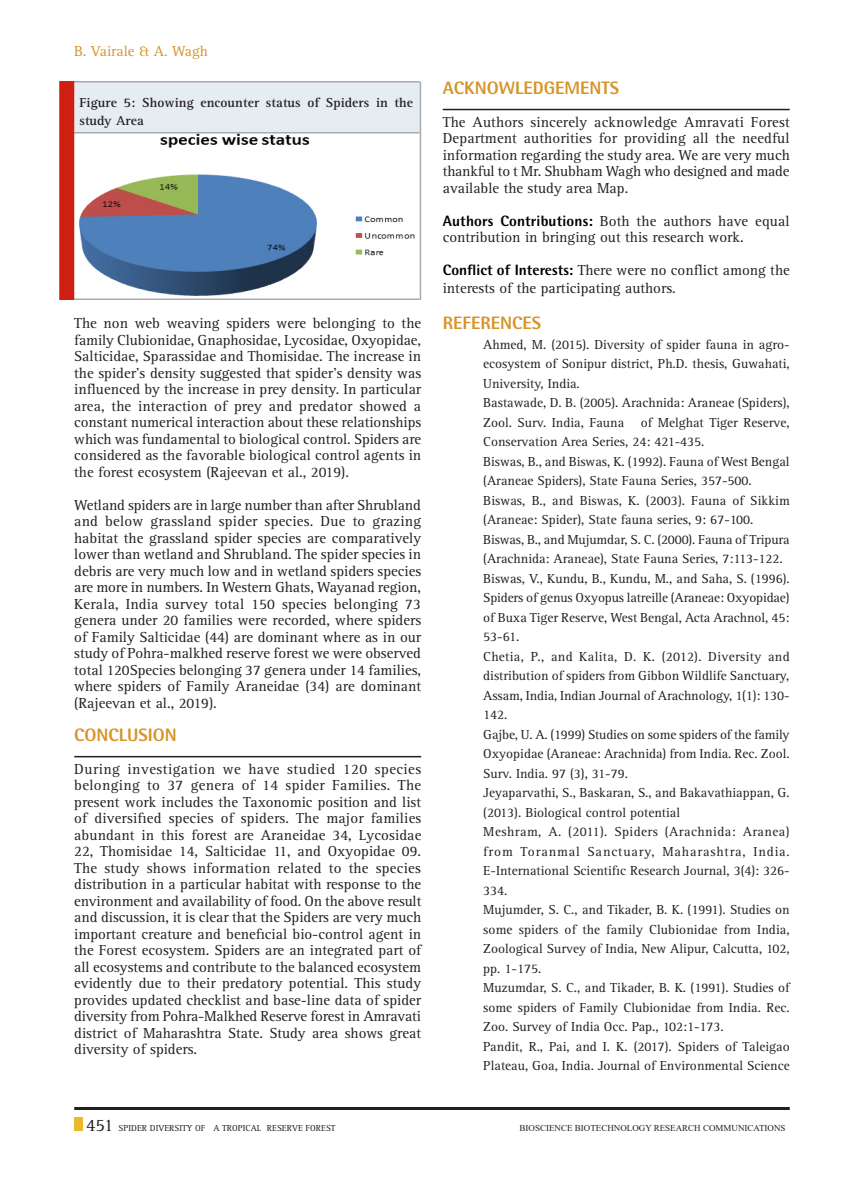
<style>
.page{position:relative;width:864px;height:1188px;background:#fff}
.page>*{position:absolute;margin:0;border:0;box-sizing:border-box;transform-origin:0 0}
.Body_text{font:800 18px "Rotis Semi Sans Std";color:#d69429}
.References{font:800 18px "Rotis Semi Sans Std";color:#d69429}
.Body_text-2{font:15px/16.5px "Rotis Serif Std";color:#231f20;text-align:justify}
.Body_text-3{font:15px "Rotis Serif Std";color:#d69429}
.References-2{font:13.5px/19.5px "Rotis Serif Std";color:#231f20;text-align:justify}
.Body_text-4{font:700 13.5px/18px "Rotis Serif Std";letter-spacing:.01em;color:#231f20}
.t1{font:9px "Times New Roman";color:#231f20}
.t2{font:9px "Rotis Serif Std";color:#231f20}
.s1{font-family:"Rotis Semi Sans Std";font-weight:800;color:#000}
.s2{font-size:18px}
</style>
<div class="page">
<div style="left:74px;top:1118px;width:9px;height:13px;background:#eaba2e"></div>
<hr style="left:74px;top:1107px;width:716px;height:3px;background:#231f20">
<img style="left:74px;top:134px;width:346px;height:164px">
<div style="left:73px;top:82px;width:347px;height:50px;background:#e5ecf2"></div>
<hr style="left:73px;top:81px;width:347px;height:1px;background:#a8aaad">
<hr style="left:73px;top:132px;width:347px;height:2px;background:#a8aaad">
<hr style="left:73px;top:298px;width:347px;height:2px;background:#a8aaad">
<hr style="left:420px;top:82px;width:1px;height:218px;background:#a8aaad">
<div style="left:59px;top:81px;width:15px;height:219px;background:#ce1f10"></div>
<hr style="left:74px;top:756px;width:347px;height:1px;background:#231f20">
<hr style="left:443px;top:109px;width:347px;height:1px;background:#231f20">
<p class="Body_text-3" style="left:74px;top:43px;width:135px">B. Vairale &amp; A. Wagh</p>
<p class="Body_text-4" style="left:80px;top:94px;width:335px">Figure 5: Showing encounter status of Spiders in the study Area</p>
<p class="Body_text-2" style="left:74px;top:316px;width:349px">The non web weaving spiders were belonging to the family Clubionidae, Gnaphosidae, Lycosidae, Oxyopidae, Salticidae, Sparassidae and Thomisidae. The increase in the spider’s density suggested that spider’s density was influenced by the increase in prey density. In particular area, the interaction of prey and predator showed a constant numerical interaction about these relationships which was fundamental to biological control. Spiders are considered as the favorable biological control agents in the forest ecosystem (Rajeevan et al., 2019).</p>
<p class="Body_text-2" style="left:74px;top:497px;width:349px">Wetland spiders are in large number than after Shrubland and below grassland spider species. Due to grazing habitat the grassland spider species are comparatively lower than wetland and Shrubland. The spider species in debris are very much low and in wetland spiders species are more in numbers. In Western Ghats, Wayanad region, Kerala, India survey total 150 species belonging 73 genera under 20 families were recorded, where spiders of Family Salticidae (44) are dominant where as in our study of Pohra-malkhed reserve forest we were observed total 120Species belonging 37 genera under 14 families, where spiders of Family Araneidae (34) are dominant (Rajeevan et al., 2019).</p>
<p class="Body_text" style="left:74px;top:723px;width:23px">CONC</p>
<p class="Body_text" style="left:119px;top:723px;width:19px">LUSION</p>
<p class="Body_text-2" style="left:74px;top:761px;width:349px">During investigation we have studied 120 species belonging to 37 genera of 14 spider Families. The present work includes the Taxonomic position and list of diversified species of spiders. The major families abundant in this forest are Araneidae 34, Lycosidae 22, Thomisidae 14, Salticidae 11, and Oxyopidae 09.<br>The study shows information related to the species distribution in a particular habitat with response to the environment and availability of food. On the above result and discussion, it is clear that the Spiders are very much important creature and beneficial bio-control agent in the Forest ecosystem. Spiders are an integrated part of all ecosystems and contribute to the balanced ecosystem evidently due to their predatory potential. This study provides updated checklist and base-line data of spider diversity from Pohra-Malkhed Reserve forest in Amravati district of Maharashtra State. Study area shows great diversity of spiders.</p>
<p class="Body_text" style="left:443px;top:76px;width:25px">ACKNOW</p>
<p class="Body_text" style="left:515px;top:76px;width:52px">LEDGEMENTS</p>
<p class="Body_text-2" style="left:443px;top:114px;width:348px">The Authors sincerely acknowledge Amravati Forest Department authorities for providing all the needful information regarding the study area. We are very much thankful to t Mr. Shubham Wagh who designed and made available the study area Map.</p>
<p class="Body_text-2" style="left:443px;top:213px;width:348px"><span class="s1">AUTHORS CONTRIBUTIONS:</span> Both the authors have equal contribution in bringing out this research work.</p>
<p class="Body_text-2" style="left:443px;top:262px;width:348px;line-height:18px"><span class="s1">CONFLICT OF INTERESTS:</span> There were no conflict among the interests of the participating authors.</p>
<p class="References" style="left:443px;top:312px;width:21px">REFERENCES</p>
<p class="References-2" style="left:483px;top:335px;width:308px">Ahmed, M. (2015). Diversity of spider fauna in agro&shy;ecosystem of Sonipur district, Ph.D. thesis, Guwahati, University, India.</p>
<p class="References-2" style="left:483px;top:393px;width:308px">Bastawade, D. B. (2005). Arachnida: Araneae (Spiders), Zool. Surv. India, Fauna of Melghat Tiger Reserve, Conservation Area Series, 24: 421-435.</p>
<p class="References-2" style="left:483px;top:452px;width:308px">Biswas, B., and Biswas, K. (1992). Fauna of West Bengal (Araneae Spiders), State Fauna Series, 357-500.</p>
<p class="References-2" style="left:483px;top:491px;width:308px">Biswas, B., and Biswas, K. (2003). Fauna of Sikkim (Araneae: Spider), State fauna series, 9: 67-100.</p>
<p class="References-2" style="left:483px;top:530px;width:308px">Biswas, B., and Mujumdar, S. C. (2000). Fauna of Tripura (Arachnida: Araneae), State Fauna Series, 7:113-122.</p>
<p class="References-2" style="left:483px;top:569px;width:308px">Biswas, V., Kundu, B., Kundu, M., and Saha, S. (1996).<br>Spiders of genus Oxyopus latreille (Araneae: Oxyopidae) of Buxa Tiger Reserve, West Bengal, Acta Arachnol, 45:<br>53-61.</p>
<p class="References-2" style="left:483px;top:647px;width:308px">Chetia, P., and Kalita, D. K. (2012). Diversity and distribution of spiders from Gibbon Wildlife Sanctuary, Assam, India, Indian Journal of Arachnology, 1(1): 130- 142.</p>
<p class="References-2" style="left:483px;top:725px;width:308px">Gajbe, U. A. (1999) Studies on some spiders of the family Oxyopidae (Araneae: Arachnida) from India. Rec. Zool.<br>Surv. India. 97 (3), 31-79.</p>
<p class="References-2" style="left:483px;top:783px;width:308px">Jeyaparvathi, S., Baskaran, S., and Bakavathiappan, G. (2013). Biological control potential</p>
<p class="References-2" style="left:483px;top:822px;width:308px">Meshram, A. (2011). Spiders (Arachnida: Aranea) from Toranmal Sanctuary, Maharashtra, India.<br>E-International Scientific Research Journal, 3(4): 326- 334.</p>
<p class="References-2" style="left:483px;top:900px;width:308px">Mujumder, S. C., and Tikader, B. K. (1991). Studies on some spiders of the family Clubionidae from India, Zoological Survey of India, New Alipur, Calcutta, 102, pp. 1-175.</p>
<p class="References-2" style="left:483px;top:978px;width:308px">Muzumdar, S. C., and Tikader, B. K. (1991). Studies of some spiders of Family Clubionidae from India. Rec.<br>Zoo. Survey of India Occ. Pap., 102:1-173.</p>
<p class="References-2" style="left:483px;top:1037px;width:308px">Pandit, R., Pai, and I. K. (2017). Spiders of Taleigao<br>Plateau, Goa, India. Journal of Environmental Science</p>
<p class="t2" style="left:86px;top:1123px;width:43px"><span class="s2">451</span> Spider</p>
<p class="t2" style="left:150px;top:1123px;width:20px">diversit</p>
<p class="t2" style="left:187px;top:1123px;width:15px">y of</p>
<p class="t2" style="left:213px;top:1123px;width:20px">a Tropical</p>
<p class="t2" style="left:267px;top:1123px;width:12px">Reser</p>
<p class="t2" style="left:292px;top:1123px;width:24px">ve Forest</p>
<p class="t1" style="left:520px;top:1122px;width:267px">BIOSCIENCE BIOTECHNOLOGY RESEARCH COMMUNICATIONS</p>
</div>
